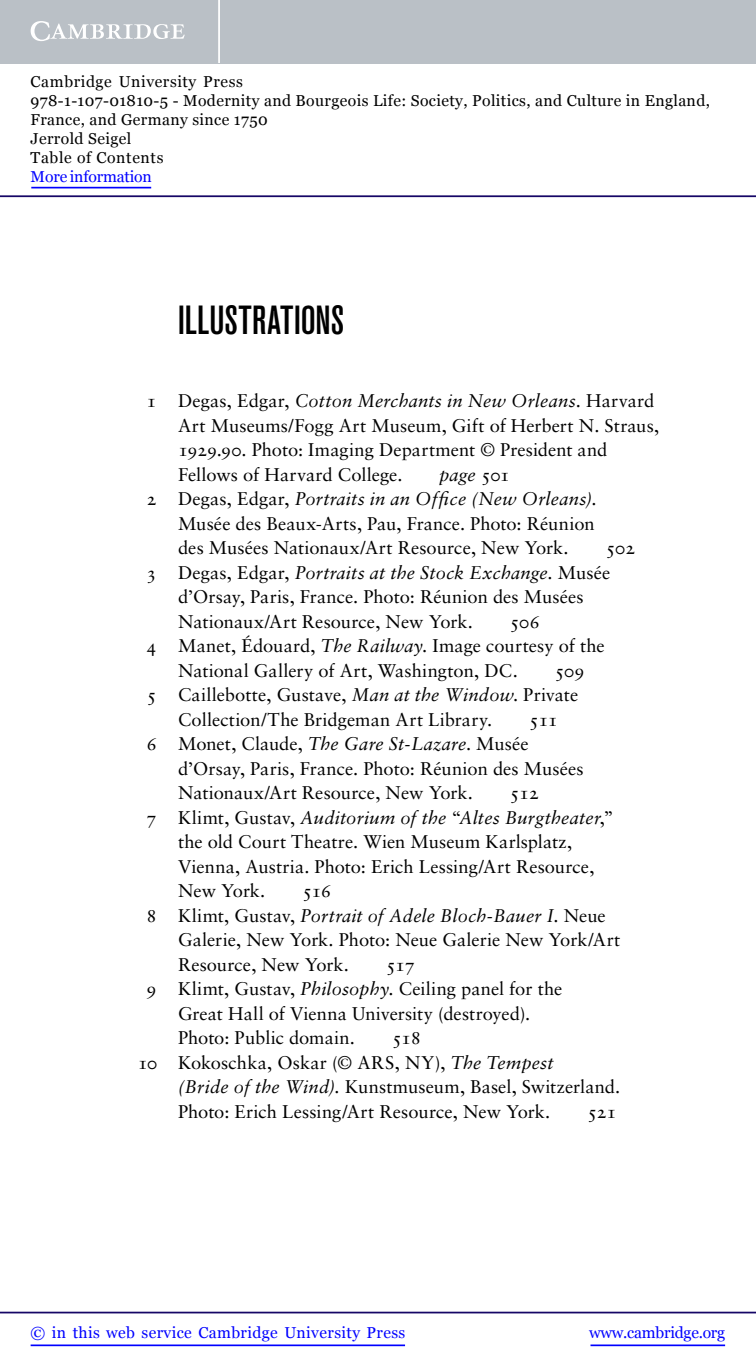
<style>
.page{position:relative;width:756px;height:1371px;background:#fff}
.page>*{position:absolute;margin:0;border:0;box-sizing:border-box;transform-origin:0 0}
.t1{font:500 condensed 40.25px "Akzidenz Grotesk BE";color:#000}
.t2{font:18.38px/24.5px "Sabon LT Std";letter-spacing:.005em;color:#000}
.t3{font:italic 18.38px "Sabon LT Std";letter-spacing:.01em;color:#000}
.t4{font:15.75px/18.9px "Georgia";letter-spacing:.025em;color:#000}
.t5{font:15.75px "Georgia";letter-spacing:.025em;color:#00f}
.t6{font:15.75px "Georgia";letter-spacing:-.015em;color:#00f}
.t7{font:15.75px "Georgia";letter-spacing:-.01em;color:#00f}
.s1{font-style:italic}
.s2{font-style:normal}
</style>
<div class="page">
<hr style="left:591px;top:1344px;width:134px;height:1px;background:#00f">
<hr style="left:0;top:1311px;width:756px;height:2px;background:#150666">
<hr style="left:31px;top:1344px;width:374px;height:1px;background:#00f">
<div style="left:0;top:0;width:756px;height:63px;background:#bac0c6"></div>
<svg style="left:31px;top:21px;width:154px;height:20px"></svg>
<hr style="left:218px;top:0;width:2px;height:63px;background:#fff">
<hr style="left:0;top:195px;width:756px;height:2px;background:#150666">
<hr style="left:31px;top:187px;width:120px;height:1px;background:#00f">
<p class="t4" style="left:31px;top:72px;width:681px">Cambridge University Press<br>978-1-107-01810-5 - Modernity and Bourgeois Life: Society, Politics, and Culture in England, France, and Germany since 1750<br>Jerrold Seigel<br>Table of Contents</p>
<p class="t7" style="left:31px;top:167px;width:123px">More information</p>
<p class="t1" style="left:178px;top:297px;width:168px">ILLUSTRATIONS</p>
<p class="t2" style="left:178px;top:388px;width:483px;text-indent:-31px">1 Degas, Edgar, <span class="s1">Cotton Merchants in New Orleans</span>. Harvard Art Museums/Fogg Art Museum, Gift of Herbert N. Straus, 1929.90. Photo: Imaging Department © President and Fellows of Harvard College.</p>
<p class="t3" style="left:439px;top:463px;width:72px">page <span class="s2">501</span></p>
<p class="t3" style="left:147px;top:488px;width:451px"><span class="s2">2 Degas, Edgar,</span> Portraits in an Office (New Orleans)<span class="s2">.</span></p>
<p class="t2" style="left:178px;top:511px;width:418px">Musée des Beaux-Arts, Pau, France. Photo: Réunion</p>
<p class="t2" style="left:178px;top:535px;width:392px">des Musées Nationaux/Art Resource, New York.</p>
<p class="t2" style="left:605px;top:535px;width:31px">502</p>
<p class="t3" style="left:147px;top:561px;width:465px"><span class="s2">3 Degas, Edgar,</span> Portraits at the Stock Exchange<span class="s2">. Musée</span></p>
<p class="t2" style="left:178px;top:584px;width:407px">d’Orsay, Paris, France. Photo: Réunion des Musées</p>
<p class="t2" style="left:178px;top:609px;width:296px">Nationaux/Art Resource, New York.</p>
<p class="t2" style="left:510px;top:609px;width:32px">506</p>
<p class="t2" style="left:147px;top:633px;width:460px">4 Manet, Édouard, <span class="s1">The Railway</span>. Image courtesy of the</p>
<p class="t2" style="left:178px;top:658px;width:341px">National Gallery of Art, Washington, DC.</p>
<p class="t2" style="left:555px;top:658px;width:32px">509</p>
<p class="t2" style="left:147px;top:682px;width:433px">5 Caillebotte, Gustave, <span class="s1">Man at the Window</span>. Private</p>
<p class="t2" style="left:178px;top:707px;width:316px">Collection/The Bridgeman Art Library.</p>
<p class="t2" style="left:529px;top:707px;width:31px">511</p>
<p class="t2" style="left:178px;top:731px;width:407px;text-indent:-31px">6 Monet, Claude, <span class="s1">The Gare St-Lazare</span>. Musée d’Orsay, Paris, France. Photo: Réunion des Musées<br>Nationaux/Art Resource, New York.</p>
<p class="t2" style="left:510px;top:780px;width:31px">512</p>
<p class="t3" style="left:147px;top:806px;width:469px"><span class="s2">7 Klimt, Gustav,</span> Auditorium of the <span class="s2">“</span>Altes Burgtheater<span class="s2">,”</span></p>
<p class="t2" style="left:178px;top:829px;width:396px">the old Court Theatre. Wien Museum Karlsplatz,</p>
<p class="t2" style="left:178px;top:854px;width:418px">Vienna, Austria. Photo: Erich Lessing/Art Resource,</p>
<p class="t2" style="left:178px;top:878px;width:89px">New York.</p>
<p class="t2" style="left:302px;top:878px;width:30px">516</p>
<p class="t3" style="left:147px;top:904px;width:461px"><span class="s2">8 Klimt, Gustav,</span> Portrait of Adele Bloch-Bauer I<span class="s2">. Neue</span></p>
<p class="t2" style="left:178px;top:927px;width:444px">Galerie, New York. Photo: Neue Galerie New York/Art</p>
<p class="t2" style="left:178px;top:952px;width:172px">Resource, New York.</p>
<p class="t2" style="left:386px;top:952px;width:31px">517</p>
<p class="t2" style="left:147px;top:976px;width:417px">9 Klimt, Gustav, <span class="s1">Philosophy</span>. Ceiling panel for the</p>
<p class="t2" style="left:178px;top:1001px;width:354px">Great Hall of Vienna University (destroyed).</p>
<p class="t2" style="left:178px;top:1025px;width:179px">Photo: Public domain.</p>
<p class="t2" style="left:392px;top:1025px;width:31px">518</p>
<p class="t2" style="left:138px;top:1050px;width:417px">10 Kokoschka, Oskar (© ARS, NY), <span class="s1">The Tempest</span></p>
<p class="t2" style="left:178px;top:1074px;width:444px"><span class="s1">(Bride of the Wind).</span> Kunstmuseum, Basel, Switzerland.</p>
<p class="t2" style="left:178px;top:1099px;width:374px">Photo: Erich Lessing/Art Resource, New York.</p>
<p class="t2" style="left:587px;top:1099px;width:31px">521</p>
<p class="t5" style="left:31px;top:1323px;width:376px">© in this web service Cambridge University Press</p>
<p class="t6" style="left:589px;top:1323px;width:137px">www.cambridge.org</p>
</div>
